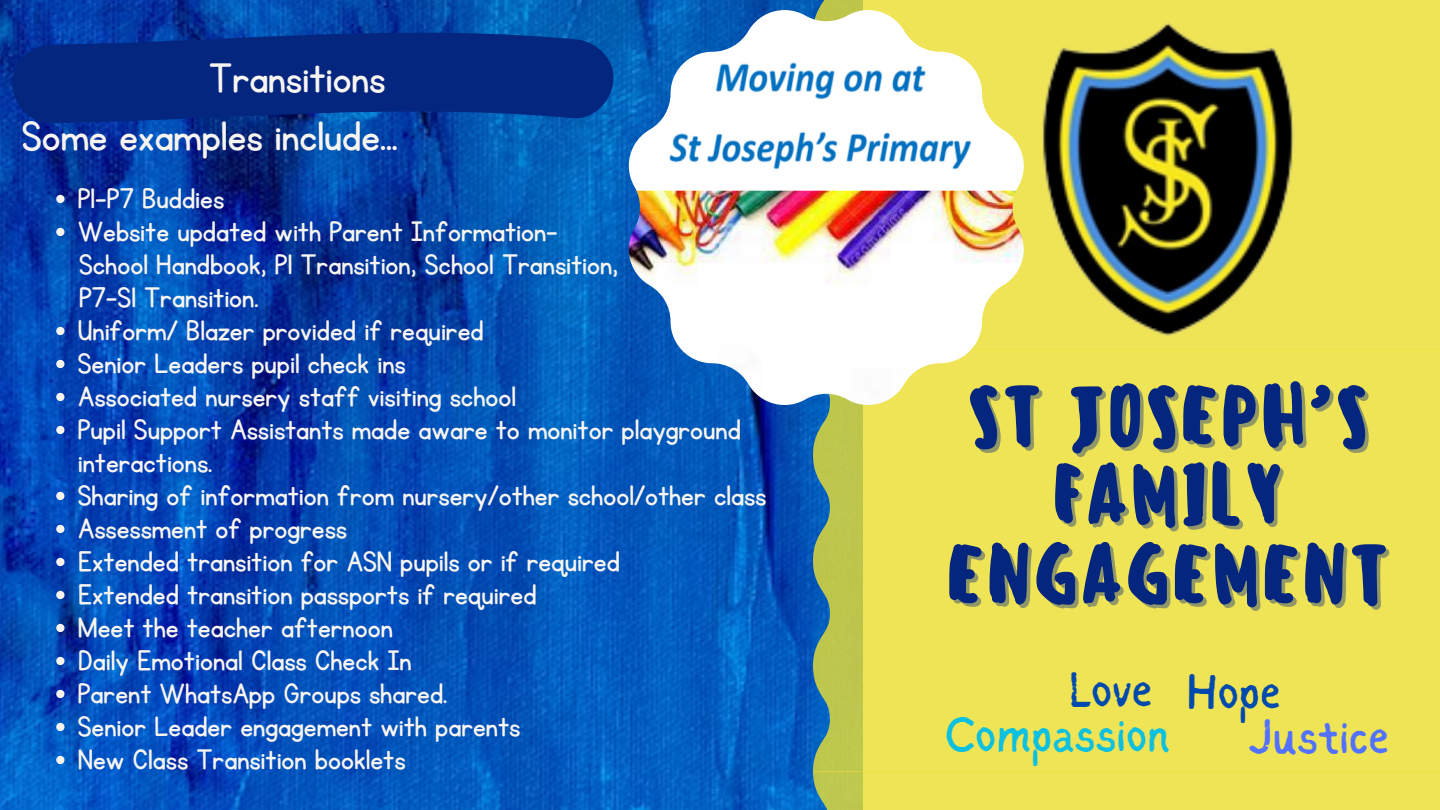
<style>
.page{position:relative;width:1440px;height:810px;background:#fff}
.page>*{position:absolute;margin:0;border:0;box-sizing:border-box;transform-origin:0 0}
.t1{font:500 80px/79.5px "Sensei";color:#05267f;text-align:center}
.t2{font:50px "Sigher";color:#0cc0df}
.t3{font:50px "Sigher";color:#004aad}
.t4{font:50px "Sigher";color:#5271ff}
.t5{font:48px "KG Primary Penmanship";color:#f8f5f1}
.t6{font:33px/33px "KG Primary Penmanship";color:#f8f5f1}
</style>
<div class="page">
<img style="left:0;top:0;width:813px;height:810px">
<svg style="left:813px;top:350px;width:627px;height:421px;fill:#efe456"></svg>
<div style="left:813px;top:0;width:627px;height:350px;background:#efe456"></div>
<svg style="left:0;top:0;width:628px;height:297px"></svg>
<svg style="left:813px;top:771px;width:627px;height:39px;fill:#efe456"></svg>
<img style="left:629px;top:10px;width:395px;height:395px">
<svg style="left:56px;top:195px;width:8px;height:8px"></svg>
<svg style="left:56px;top:228px;width:8px;height:8px"></svg>
<svg style="left:56px;top:327px;width:8px;height:8px"></svg>
<svg style="left:56px;top:360px;width:8px;height:8px"></svg>
<svg style="left:56px;top:393px;width:8px;height:8px"></svg>
<svg style="left:56px;top:426px;width:8px;height:8px"></svg>
<svg style="left:56px;top:492px;width:8px;height:8px"></svg>
<svg style="left:56px;top:525px;width:8px;height:8px"></svg>
<svg style="left:56px;top:558px;width:8px;height:8px"></svg>
<svg style="left:56px;top:591px;width:8px;height:8px"></svg>
<svg style="left:56px;top:624px;width:8px;height:8px"></svg>
<svg style="left:56px;top:657px;width:8px;height:8px"></svg>
<svg style="left:56px;top:690px;width:8px;height:8px"></svg>
<svg style="left:56px;top:723px;width:8px;height:8px"></svg>
<svg style="left:56px;top:756px;width:8px;height:8px"></svg>
<img style="left:1011px;top:4px;width:298px;height:346px">
<p class="t5" style="left:209px;top:55px;width:178px">Transitions</p>
<p class="t5" style="left:22px;top:113px;width:378px">Some examples include...</p>
<p class="t6" style="left:78px;top:183px;width:148px">P1-P7 Buddies</p>
<p class="t6" style="left:78px;top:216px;width:482px">Website updated with Parent Information-</p>
<p class="t6" style="left:79px;top:249px;width:541px">School Handbook, P1 Transition, School Transition,</p>
<p class="t6" style="left:79px;top:282px;width:181px">P7-S1 Transition.</p>
<p class="t6" style="left:78px;top:315px;width:407px">Uniform/ Blazer provided if required</p>
<p class="t6" style="left:78px;top:348px;width:329px">Senior Leaders pupil check ins</p>
<p class="t6" style="left:78px;top:381px;width:440px">Associated nursery staff visiting school</p>
<p class="t6" style="left:78px;top:414px;width:665px">Pupil Support Assistants made aware to monitor playground interactions.</p>
<p class="t6" style="left:78px;top:480px;width:690px">Sharing of information from nursery/other school/other class</p>
<p class="t6" style="left:78px;top:513px;width:271px">Assessment of progress</p>
<p class="t6" style="left:78px;top:546px;width:544px">Extended transition for ASN pupils or if required</p>
<p class="t6" style="left:78px;top:579px;width:460px">Extended transition passports if required</p>
<p class="t6" style="left:78px;top:612px;width:317px">Meet the teacher afternoon</p>
<p class="t6" style="left:78px;top:645px;width:335px">Daily Emotional Class Check In</p>
<p class="t6" style="left:78px;top:678px;width:371px">Parent WhatsApp Groups shared.</p>
<p class="t6" style="left:78px;top:711px;width:444px">Senior Leader engagement with parents</p>
<p class="t6" style="left:78px;top:744px;width:329px">New Class Transition booklets</p>
<p class="t1" style="left:945px;top:376px;width:446px">ST JOSEPH’S<br>FAMILY<br>ENGAGEMENT</p>
<p class="t3" style="left:1069px;top:670px;width:85px">Love</p>
<p class="t2" style="left:945px;top:714px;width:227px">Compassion</p>
<p class="t3" style="left:1186px;top:672px;width:96px">Hope</p>
<p class="t4" style="left:1249px;top:717px;width:141px">Justice</p>
</div>
